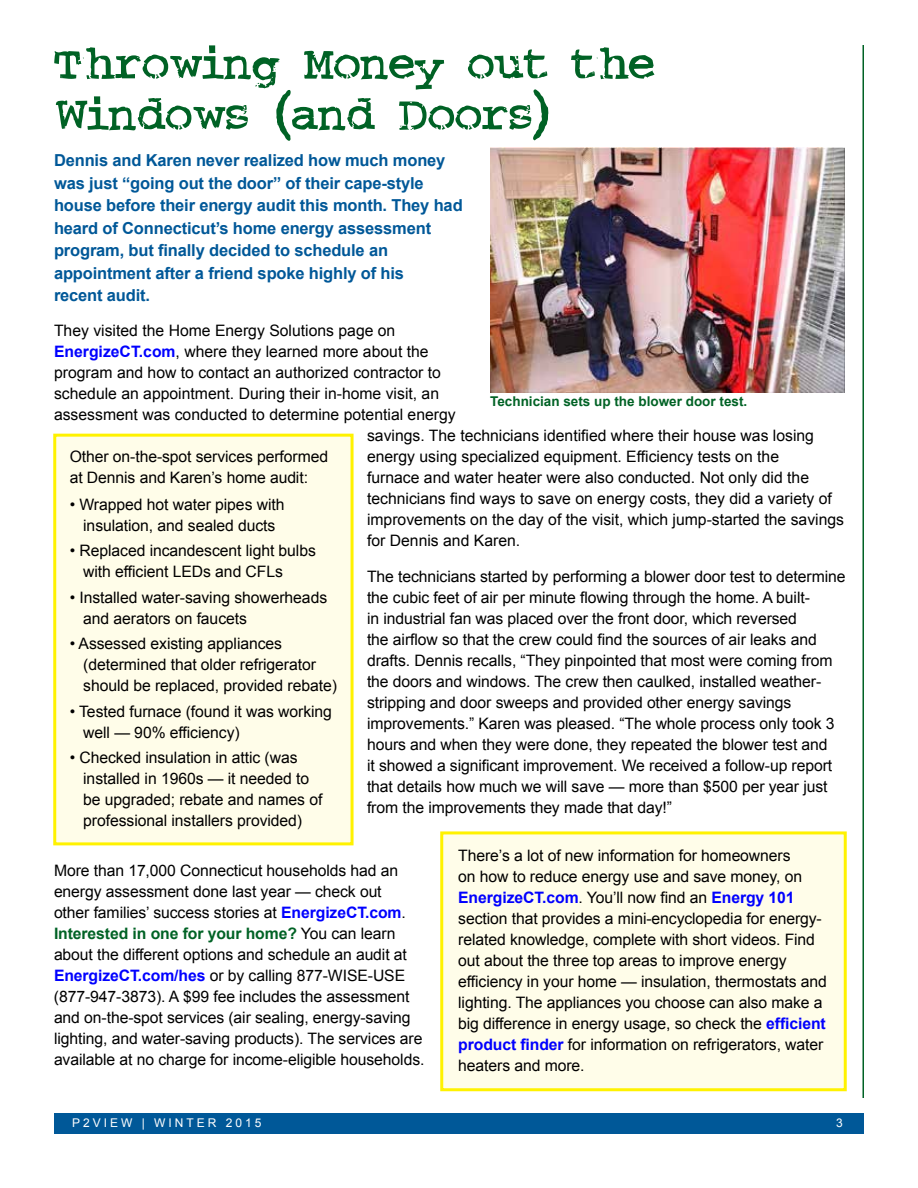
<style>
.page{position:relative;width:918px;height:1188px;background:#fff}
.page>*{position:absolute;margin:0;border:0;box-sizing:border-box;transform-origin:0 0}
.t1{font:54px/51px "Crud Font";color:#006225}
.t2{font:700 16.5px/22.5px "Arial";letter-spacing:-.01em;color:#005898}
.t3{font:15.75px/21px "Arial";letter-spacing:-.005em;color:#000}
.t4{font:700 13.5px "Arial";color:#006225}
.t5{font:12px "Arial";letter-spacing:.25em;color:#fff}
.s1{font-weight:700;color:#00f}
.s2{font-style:inherit}
.s3{font-weight:700;color:#006225}
</style>
<div class="page">
<div style="left:54px;top:1113px;width:810px;height:21px;background:#005898"></div>
<hr style="left:862px;top:45px;width:2px;height:1053px;background:#006225">
<div style="left:55px;top:435px;width:297px;height:409px;background:#fffde9"></div>
<div style="left:53px;top:434px;width:301px;height:411px;border:3px solid #fff200"></div>
<div style="left:442px;top:833px;width:403px;height:257px;background:#fffde9"></div>
<div style="left:440px;top:831px;width:407px;height:260px;border:3px solid #fff200"></div>
<img style="left:490px;top:147px;width:355px;height:246px">
<h1 class="t1" style="left:54px;top:38px;width:602px">Throwing Money out the<br>Windows (and Doors)</h1>
<p class="t2" style="left:54px;top:149px;width:410px">Dennis and Karen never realized how much money was just “going out the door” of their cape-style house before their energy audit this month. They had heard of Connecticut’s home energy assessment program, but finally decided to schedule an appointment after a friend spoke highly of his<br>recent audit.</p>
<p class="t3" style="left:54px;top:320px;width:343px">They visited the Home Energy Solutions page on</p>
<p class="t3" style="left:54px;top:341px;width:376px"><span class="s1">EnergizeCT.com</span>, where they learned more about the</p>
<p class="t3" style="left:54px;top:362px;width:388px">program and how to contact an authorized contractor to</p>
<p class="t3" style="left:54px;top:383px;width:387px">schedule an appointment. During their in-home visit, an</p>
<p class="t3" style="left:54px;top:404px;width:403px">assessment was conducted to determine potential energy</p>
<p class="t3" style="left:367px;top:425px;width:449px">savings. The technicians identified where their house was losing</p>
<p class="t3" style="left:367px;top:446px;width:414px">energy using specialized equipment. Efficiency tests on the</p>
<p class="t3" style="left:367px;top:467px;width:444px">furnace and water heater were also conducted. Not only did the</p>
<p class="t3" style="left:367px;top:488px;width:466px">technicians find ways to save on energy costs, they did a variety of</p>
<p class="t3" style="left:367px;top:509px;width:479px">improvements on the day of the visit, which jump-started the savings</p>
<p class="t3" style="left:367px;top:530px;width:155px">for Dennis and Karen.</p>
<p class="t3" style="left:367px;top:566px;width:480px">The technicians started by performing a blower door test to determine the cubic feet of air per minute flowing through the home. A built-<br>in industrial fan was placed over the front door, which reversed<br>the airflow so that the crew could find the sources of air leaks and drafts. Dennis recalls, “They pinpointed that most were coming from the doors and windows. The crew then caulked, installed weather&shy;stripping and door sweeps and provided other energy savings improvements.” Karen was pleased. “The whole process only took 3 hours and when they were done, they repeated the blower test and<br>it showed a significant improvement. We received a follow-up report that details how much we will save — more than $500 per year just from the improvements they made that day!”</p>
<p class="t4" style="left:490px;top:394px;width:259px">Technician set<span class="s2">s</span> up the blower door test.</p>
<p class="t3" style="left:70px;top:446px;width:260px">Other on-the-spot services performed at Dennis and Karen’s home audit:</p>
<p class="t3" style="left:70px;top:494px;width:216px;text-align:center">• Wrapped hot water pipes with insulation, and sealed ducts</p>
<p class="t3" style="left:83px;top:540px;width:234px;text-indent:-13px">• Replaced incandescent light bulbs with efficient LEDs and CFLs</p>
<p class="t3" style="left:83px;top:587px;width:245px;text-indent:-13px">• Installed water-saving showerheads and aerators on faucets</p>
<p class="t3" style="left:83px;top:633px;width:255px;text-indent:-13px">• Assessed existing appliances (determined that older refrigerator should be replaced, provided rebate)</p>
<p class="t3" style="left:83px;top:701px;width:250px;text-indent:-13px">• Tested furnace (found it was working well — 90% efficiency)</p>
<p class="t3" style="left:83px;top:747px;width:241px;text-indent:-13px">• Checked insulation in attic (was installed in 1960s — it needed to be upgraded; rebate and names of professional installers provided)</p>
<p class="t3" style="left:54px;top:860px;width:372px">More than 17,000 Connecticut households had an energy assessment done last year — check out<br>other families’ success stories at <span class="s1">EnergizeCT.com</span>.<br><span class="s3">Interested in one for your home?</span> You can learn about the different options and schedule an audit at <span class="s1">EnergizeCT.com/hes</span> or by calling 877-WISE-USE (877-947-3873). A $99 fee includes the assessment and on-the-spot services (air sealing, energy-saving lighting, and water-saving products). The services are available at no charge for income-eligible households.</p>
<p class="t3" style="left:458px;top:845px;width:370px">There’s a lot of new information for homeowners<br>on how to reduce energy use and save money, on <span class="s1">EnergizeCT.com</span>. You’ll now find an <span class="s1">Energy 101 </span>section that provides a mini-encyclopedia for energy&shy;related knowledge, complete with short videos. Find out about the three top areas to improve energy efficiency in your home — insulation, thermostats and lighting. The appliances you choose can also make a big difference in energy usage, so check the <span class="s1">efficient product finder</span> for information on refrigerators, water heaters and more.</p>
<p class="t5" style="left:72px;top:1116px;width:191px">P2VIEW | WINTER 2015</p>
<p class="t5" style="left:836px;top:1116px;width:8px">3</p>
</div>
